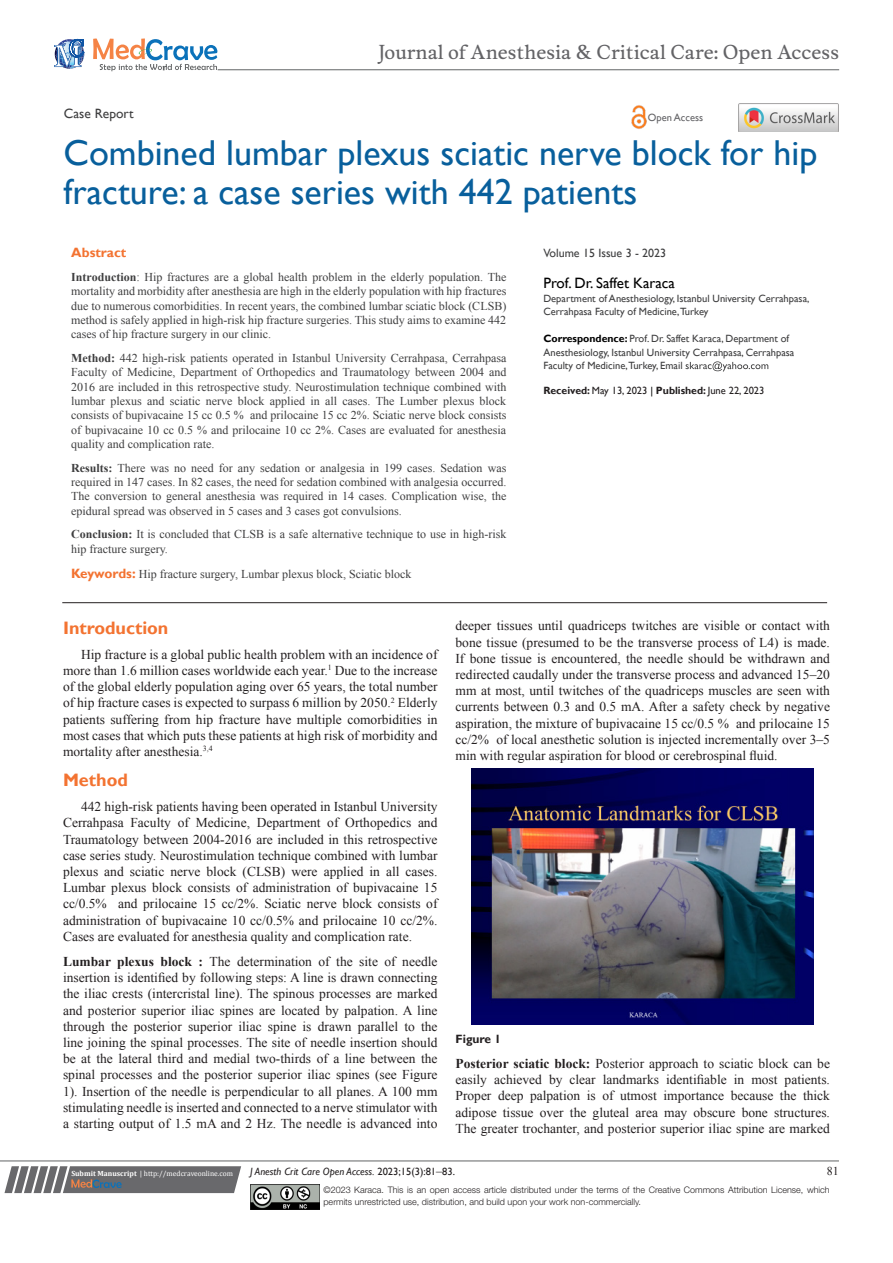
<style>
.page{position:relative;width:893px;height:1263px;background:#fff}
.page>*{position:absolute;margin:0;border:0;box-sizing:border-box;transform-origin:0 0}
.t1{font:36px/39px "Gill Sans";color:#085f9c}
.t2{font:18.6px "Musee";color:#636366}
.List_Paragraph{font:700 18px "Gill Sans";color:#f37331}
.t3{font:15px "Gill Sans";color:#000}
.t4{font:13.5px/16.2px "Times New Roman";color:#231f20;text-align:justify}
.t5{font:13.5px "Gill Sans";color:#3e3e3f}
.t6{font:700 13.5px "Gill Sans";color:#f37331}
.t7{font:12px/14.4px "Times New Roman";color:#3e3e3f;text-align:justify}
.t8{font:12px "Gill Sans";color:#3e3e3f}
.t9{font:700 12px "Gill Sans";color:#231f20}
.t10{font:12px "Times New Roman";color:#231f20}
.t11{font:10.5px/13.5px "Gill Sans";color:#3e3e3f}
.t12{font:italic 10.5px "Gill Sans";color:#231f20}
.t13{font:10.5px "Gill Sans";color:#231f20}
.t14{font:10.5px "Gill Sans";color:#636366}
.t15{font:300 9px/12px "Helvetica Neue LT Std";color:#231f20}
.t16{font:7.5px "Cambria";color:#fff}
.s1{font-weight:700;color:#000}
.s2{font-weight:700}
.s3{color:#000}
.s4{font-family:"Gill Sans";font-weight:700;font-size:13.5px;color:#f37331}
.s5{font-style:normal}
.s6{font-family:"Times New Roman";font-style:normal;font-size:12px}
</style>
<div class="page">
<svg style="left:4px;top:1166px;width:237px;height:27px;background:#78787a"></svg>
<hr style="left:0;top:1161px;width:839px;height:1px;background:#626465">
<hr style="left:62px;top:602px;width:765px;height:1px;background:#231f20">
<img style="left:250px;top:1185px;width:69px;height:24px">
<svg style="left:686px;top:361px;width:82px;height:10px"></svg>
<svg style="left:54px;top:39px;width:30px;height:30px"></svg>
<svg style="left:93px;top:38px;width:124px;height:33px"></svg>
<hr style="left:218px;top:70px;width:621px;height:1px;background:#626465">
<img style="left:631px;top:105px;width:16px;height:24px">
<img style="left:739px;top:104px;width:99px;height:28px">
<img style="left:472px;top:769px;width:342px;height:255px">
<p class="t2" style="left:378px;top:41px;width:462px">Journal of Anesthesia &amp; Critical Care: Open Access</p>
<p class="t5" style="left:64px;top:105px;width:71px">Case Report</p>
<p class="t14" style="left:648px;top:112px;width:57px">Open Access</p>
<p class="t1" style="left:64px;top:134px;width:755px">Combined lumbar plexus sciatic nerve block for hip fracture: a case series with 442 patients</p>
<p class="t8" style="left:543px;top:246px;width:124px">Volume 15 Issue 3 - 2023</p>
<p class="t3" style="left:543px;top:274px;width:133px">Prof. Dr. Saffet Karaca</p>
<p class="t11" style="left:543px;top:291px;width:268px">Department of Anesthesiology, Istanbul University Cerrahpasa,<br>Cerrahpasa Faculty of Medicine,Turkey</p>
<p class="t11" style="left:543px;top:332px;width:252px"><span class="s1">Correspondence:</span> Prof. Dr. Saffet Karaca, Department of<br>Anesthesiology, Istanbul University Cerrahpasa, Cerrahpasa<br>Faculty of Medicine,Turkey, Email</p>
<p class="t13" style="left:543px;top:385px;width:223px"><span class="s2">Received:</span> May 13, 2023 <span class="s3">|</span> <span class="s2">Published:</span> June 22, 2023</p>
<p class="t6" style="left:71px;top:245px;width:57px">Abstract</p>
<p class="t7" style="left:71px;top:269px;width:437px"><span class="s2">Introduction</span>: Hip fractures are a global health problem in the elderly population. The mortality and morbidity after anesthesia are high in the elderly population with hip fractures due to numerous comorbidities. In recent years, the combined lumbar sciatic block (CLSB) method is safely applied in high-risk hip fracture surgeries. This study aims to examine 442 cases of hip fracture surgery in our clinic.</p>
<p class="t7" style="left:71px;top:350px;width:437px"><span class="s2">Method:</span> 442 high-risk patients operated in Istanbul University Cerrahpasa, Cerrahpasa Faculty of Medicine, Department of Orthopedics and Traumatology between 2004 and 2016 are included in this retrospective study. Neurostimulation technique combined with lumbar plexus and sciatic nerve block applied in all cases. The Lumber plexus block consists of bupivacaine 15 cc 0.5 % and prilocaine 15 cc 2%. Sciatic nerve block consists of bupivacaine 10 cc 0.5 % and prilocaine 10 cc 2%. Cases are evaluated for anesthesia quality and complication rate.</p>
<p class="t7" style="left:71px;top:460px;width:437px"><span class="s2">Results:</span> There was no need for any sedation or analgesia in 199 cases. Sedation was required in 147 cases. In 82 cases, the need for sedation combined with analgesia occurred.<br>The conversion to general anesthesia was required in 14 cases. Complication wise, the epidural spread was observed in 5 cases and 3 cases got convulsions.</p>
<p class="t7" style="left:71px;top:527px;width:437px"><span class="s2">Conclusion:</span> It is concluded that CLSB is a safe alternative technique to use in high-risk hip fracture surgery.</p>
<p class="t7" style="left:71px;top:566px;width:342px"><span class="s4">Keywords:</span> Hip fracture surgery, Lumbar plexus block, Sciatic block</p>
<p class="List_Paragraph" style="left:63px;top:617px;width:107px">Introduction</p>
<p class="t4" style="left:63px;top:646px;width:376px;text-indent:18px">Hip fracture is a global public health problem with an incidence of more than 1.6 million cases worldwide each year.<sup>1</sup> Due to the increase of the global elderly population aging over 65 years, the total number of hip fracture cases is expected to surpass 6 million by 2050.<sup>2</sup> Elderly patients suffering from hip fracture have multiple comorbidities in most cases that which puts these patients at high risk of morbidity and mortality after anesthesia.<sup>3,4</sup></p>
<p class="List_Paragraph" style="left:63px;top:769px;width:66px">Method</p>
<p class="t4" style="left:63px;top:798px;width:376px;text-indent:18px">442 high-risk patients having been operated in Istanbul University Cerrahpasa Faculty of Medicine, Department of Orthopedics and Traumatology between 2004-2016 are included in this retrospective case series study. Neurostimulation technique combined with lumbar plexus and sciatic nerve block (CLSB) were applied in all cases.<br>Lumbar plexus block consists of administration of bupivacaine 15 cc/0.5% and prilocaine 15 cc/2%. Sciatic nerve block consists of administration of bupivacaine 10 cc/0.5% and prilocaine 10 cc/2%.<br>Cases are evaluated for anesthesia quality and complication rate.</p>
<p class="t4" style="left:63px;top:953px;width:376px"><span class="s2">Lumbar plexus block :</span> The determination of the site of needle insertion is identified by following steps: A line is drawn connecting the iliac crests (intercristal line). The spinous processes are marked and posterior superior iliac spines are located by palpation. A line through the posterior superior iliac spine is drawn parallel to the line joining the spinal processes. The site of needle insertion should be at the lateral third and medial two-thirds of a line between the spinal processes and the posterior superior iliac spines (see Figure 1). Insertion of the needle is perpendicular to all planes. A 100 mm stimulating needle is inserted and connected to a nerve stimulator with a starting output of 1.5 mA and 2 Hz. The needle is advanced into</p>
<p class="t4" style="left:455px;top:618px;width:376px">deeper tissues until quadriceps twitches are visible or contact with bone tissue (presumed to be the transverse process of L4) is made.<br>If bone tissue is encountered, the needle should be withdrawn and redirected caudally under the transverse process and advanced 15–20 mm at most, until twitches of the quadriceps muscles are seen with currents between 0.3 and 0.5 mA. After a safety check by negative aspiration, the mixture of bupivacaine 15 cc/0.5 % and prilocaine 15 cc/2% of local anesthetic solution is injected incrementally over 3–5 min with regular aspiration for blood or cerebrospinal fluid.</p>
<p class="t9" style="left:455px;top:1031px;width:47px">Figure 1</p>
<p class="t4" style="left:455px;top:1055px;width:376px"><span class="s2">Posterior sciatic block:</span> Posterior approach to sciatic block can be easily achieved by clear landmarks identifiable in most patients.<br>Proper deep palpation is of utmost importance because the thick adipose tissue over the gluteal area may obscure bone structures.<br>The greater trochanter, and posterior superior iliac spine are marked</p>
<p class="t16" style="left:71px;top:1169px;width:163px"><span class="s2">Submit Manuscript</span> | http://medcraveonline.com</p>
<p class="t12" style="left:250px;top:1165px;width:206px">J Anesth Crit Care Open Access. <span class="s5">2023;15(3):81</span><span class="s6">‒</span><span class="s5">83.</span></p>
<p class="t10" style="left:827px;top:1163px;width:13px">81</p>
<p class="t15" style="left:323px;top:1183px;width:508px">©2023 Karaca. This is an open access article distributed under the terms of the Creative Commons Attribution License, which permits unrestricted use, distribution, and build upon your work non-commercially.</p>
</div>
